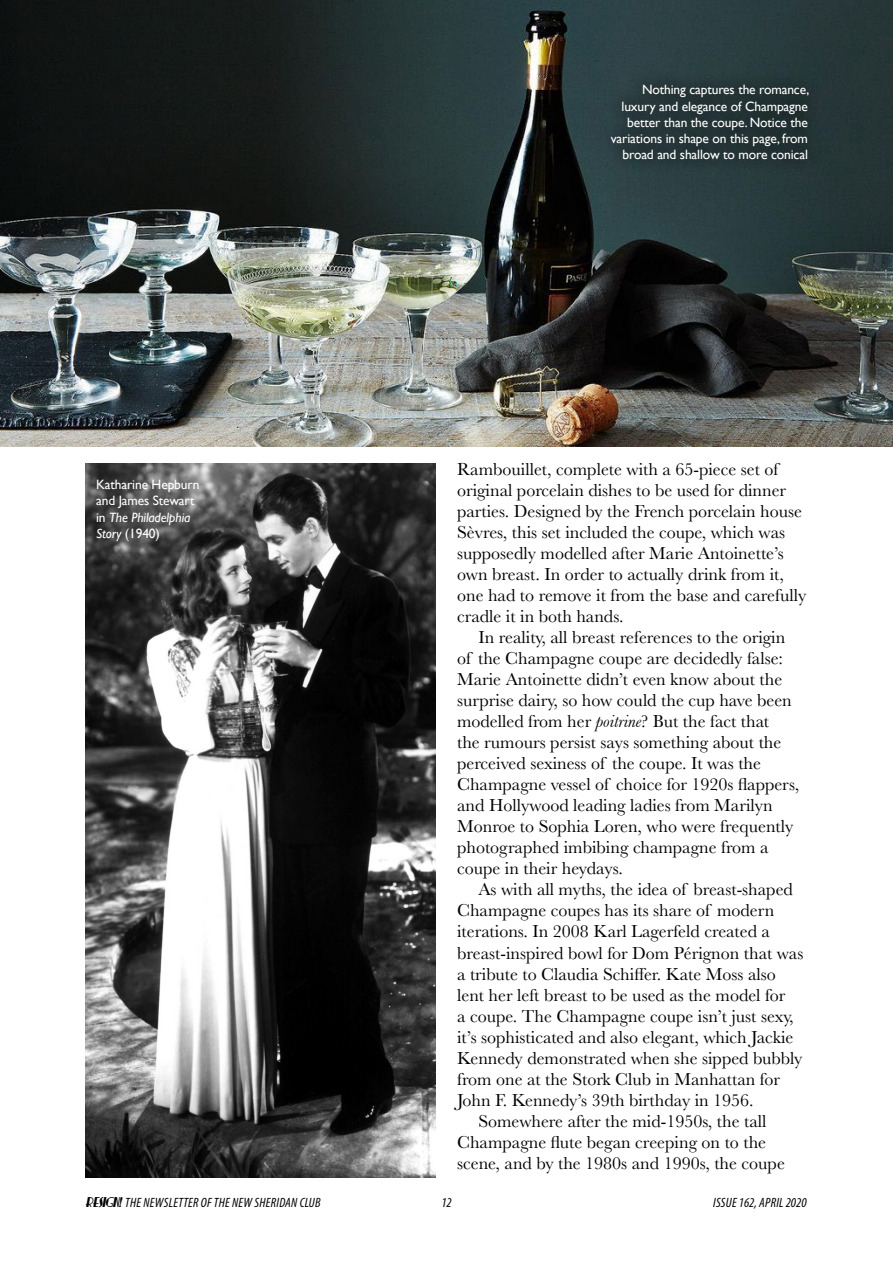
<style>
.page{position:relative;width:893px;height:1263px;background:#fff}
.page>*{position:absolute;margin:0;border:0;box-sizing:border-box;transform-origin:0 0}
.Body_text{font:18px/21px "Baskerville";color:#000}
.Picture_caption{font:13.5px/16.2px "Gill Sans";letter-spacing:-.01em;color:#fff}
.t1{font:italic condensed 13.5px "Myriad Pro";letter-spacing:.02em;color:#000}
.s1{font-style:italic}
.s2{font-family:"Nickerbocker";font-stretch:normal}
</style>
<div class="page">
<img style="left:0;top:0;width:893px;height:446px">
<img style="left:85px;top:464px;width:351px;height:714px">
<svg style="left:85px;top:467px;width:127px;height:86px;background:#555"></svg>
<div style="left:599px;top:72px;width:222px;height:101px;background:linear-gradient(to right,#2a3d41,#202e2f)"></div>
<p class="Picture_caption" style="left:96px;top:476px;width:105px">Katharine Hepburn and James Stewart in <span class="s1">The Philadelphia<br>Story</span> (1940)</p>
<p class="Picture_caption" style="left:611px;top:82px;width:200px;text-align:right">Nothing captures the romance, luxury and elegance of Champagne better than the coupe. Notice the variations in shape on this page, from broad and shallow to more conical</p>
<p class="Body_text" style="left:457px;top:459px;width:351px">Rambouillet, complete with a 65-piece set of original porcelain dishes to be used for dinner parties. Designed by the French porcelain house Sèvres, this set included the coupe, which was supposedly modelled after Marie Antoinette’s own breast. In order to actually drink from it, one had to remove it from the base and carefully cradle it in both hands.</p>
<p class="Body_text" style="left:457px;top:627px;width:344px;text-indent:21px">In reality, all breast references to the origin of the Champagne coupe are decidedly false:<br>Marie Antoinette didn’t even know about the surprise dairy, so how could the cup have been modelled from her <span class="s1">poitrine</span>? But the fact that<br>the rumours persist says something about the perceived sexiness of the coupe. It was the Champagne vessel of choice for 1920s flappers, and Hollywood leading ladies from Marilyn Monroe to Sophia Loren, who were frequently photographed imbibing champagne from a coupe in their heydays.</p>
<p class="Body_text" style="left:457px;top:879px;width:348px;text-indent:21px">As with all myths, the idea of breast-shaped Champagne coupes has its share of modern iterations. In 2008 Karl Lagerfeld created a breast-inspired bowl for Dom Pérignon that was a tribute to Claudia Schiffer. Kate Moss also lent her left breast to be used as the model for<br>a coupe. The Champagne coupe isn’t just sexy, it’s sophisticated and also elegant, which Jackie Kennedy demonstrated when she sipped bubbly from one at the Stork Club in Manhattan for John F. Kennedy’s 39th birthday in 1956.</p>
<p class="Body_text" style="left:457px;top:1110px;width:329px;text-indent:21px">Somewhere after the mid-1950s, the tall<br>Champagne flute began creeping on to the scene, and by the 1980s and 1990s, the coupe</p>
<p class="t1" style="left:85px;top:1194px;width:237px"><span class="s2">RESIGN!</span>THE NEWSLETTER OF THE NEW SHERIDAN CLUB</p>
<p class="t1" style="left:441px;top:1194px;width:12px">12</p>
<p class="t1" style="left:713px;top:1194px;width:95px">ISSUE 162, APRIL 2020</p>
</div>
